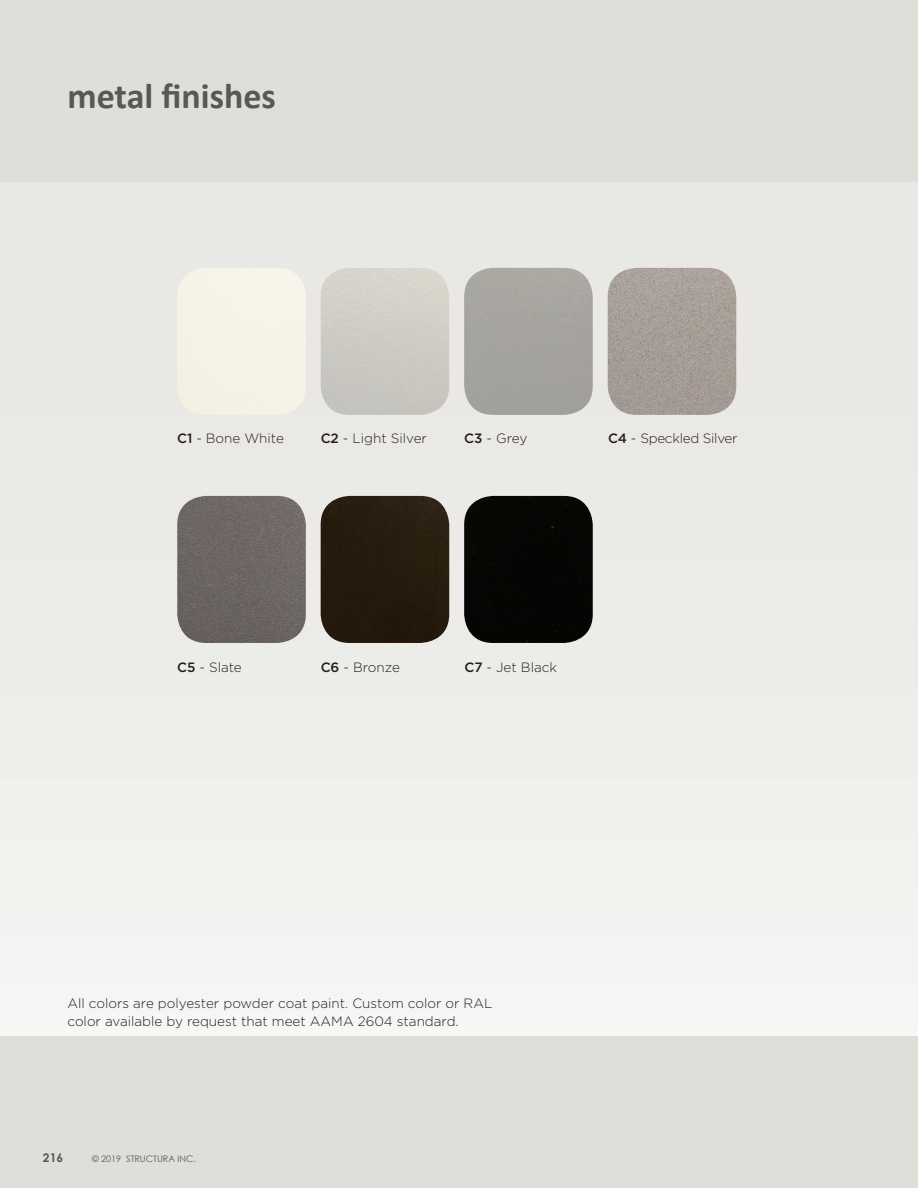
<style>
.page{position:relative;width:918px;height:1188px;background:#edede9}
.page>*{position:absolute;margin:0;border:0;box-sizing:border-box;transform-origin:0 0}
.t1{font:700 36px "Calibri";color:#57585a}
.t2{font:300 13.5px/18px "Gotham";color:#231f20}
.t3{font:300 13.5px "Gotham";letter-spacing:-.02em;color:#231f20}
.t4{font:700 12px "Century Gothic";color:#57585a}
.t5{font:9px "Century Gothic";color:#57585a}
.s1{font-weight:500}
</style>
<div class="page">
<div style="left:0;top:0;width:918px;height:181px;background:#e0ded8"></div>
<div style="left:0;top:1036px;width:918px;height:152px;background:#e0ded8"></div>
<img style="left:608px;top:268px;width:128px;height:147px">
<div style="left:213px;top:268px;width:92px;height:55px;background:#f6f4e8"></div>
<div style="left:464px;top:268px;width:129px;height:147px;background:#a5a39f"></div>
<div style="left:464px;top:496px;width:129px;height:147px;background:#050503"></div>
<img style="left:321px;top:496px;width:128px;height:147px">
<img style="left:177px;top:496px;width:129px;height:147px">
<h1 class="t1" style="left:68px;top:74px;width:210px">metal finishes</h1>
<p class="t2" style="left:177px;top:429px;width:108px"><span class="s1">C1</span> - Bone White</p>
<p class="t2" style="left:321px;top:429px;width:108px"><span class="s1">C2</span> - Light Silver</p>
<p class="t2" style="left:464px;top:429px;width:65px"><span class="s1">C3</span> - Grey</p>
<p class="t3" style="left:608px;top:431px;width:131px"><span class="s1">C4</span> - Speckled Silver</p>
<p class="t2" style="left:177px;top:658px;width:66px"><span class="s1">C5</span> - Slate</p>
<p class="t2" style="left:321px;top:658px;width:81px"><span class="s1">C6</span> - Bronze</p>
<p class="t2" style="left:464px;top:658px;width:94px"><span class="s1">C7</span> - Jet Black</p>
<p class="t2" style="left:68px;top:994px;width:426px">All colors are polyester powder coat paint. Custom color or RAL color available by request that meet AAMA 2604 standard.</p>
<p class="t4" style="left:43px;top:1150px;width:22px">216</p>
<p class="t5" style="left:92px;top:1153px;width:105px">© 2019 STRUCTURA INC.</p>
</div>
